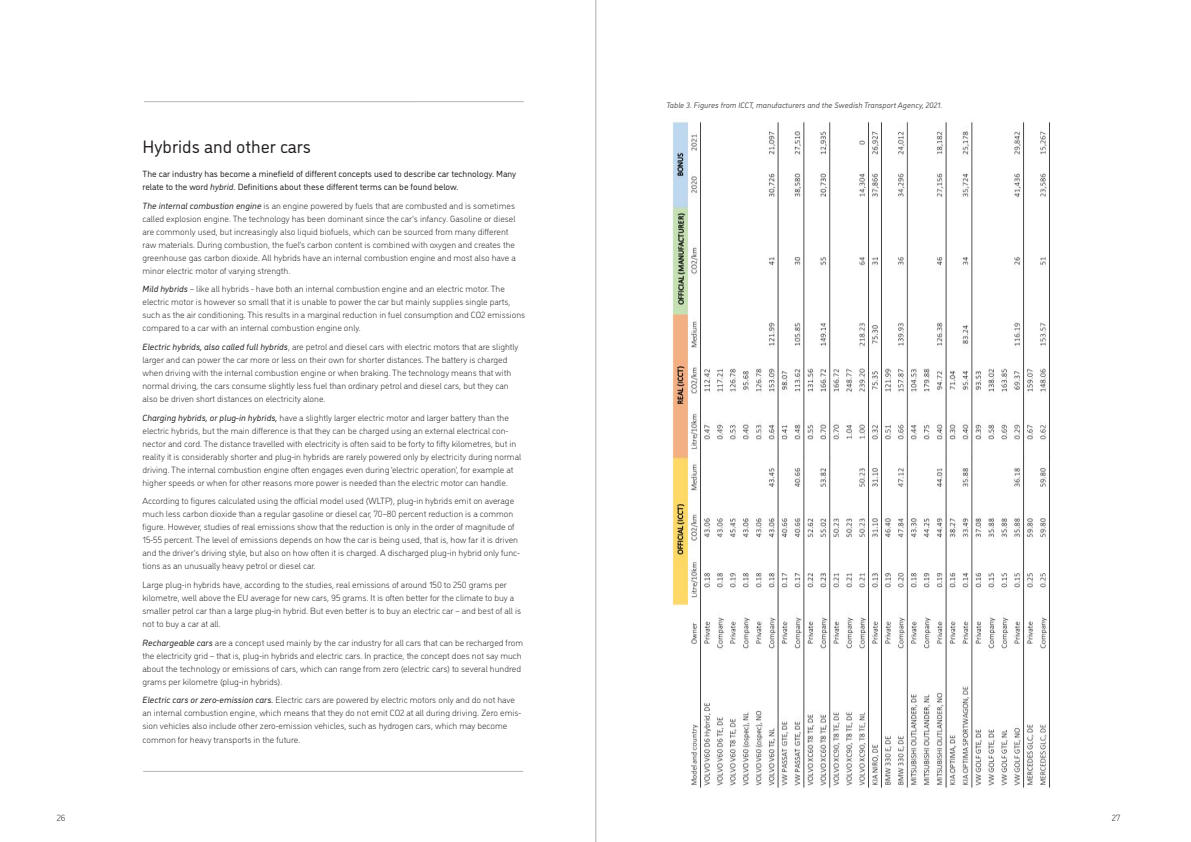
<style>
.page{position:relative;width:1191px;height:842px;background:#fff}
.page>*{position:absolute;margin:0;border:0;box-sizing:border-box;transform-origin:0 0}
.t1{font:18px "DI Nosaur";color:#231f20}
.bröd{font:300 9px/13px "DI Nosaur";color:#231f20}
.bröd-2{font:9px/13px "DI Nosaur";color:#231f20}
.bröd-3{font:italic 8px "DI Nosaur";color:#505050}
.s1{font-style:italic}
.s2{font-weight:400;font-style:italic}
</style>
<div class="page">
<hr style="left:144px;top:101px;width:380px;height:1px;background:#b4b4b4">
<hr style="left:143px;top:771px;width:380px;height:1px;background:#b4b4b4">
<hr style="left:595px;top:0;width:1px;height:842px;background:#aaadad">
<img style="left:672px;top:121px;width:378px;height:668px">
<p class="t1" style="left:142px;top:133px;width:170px">Hybrids and other cars</p>
<p class="bröd-2" style="left:142px;top:167px;width:375px">The car industry has become a minefield of different concepts used to describe car technology. Many relate to the word <span class="s1">hybrid</span>. Definitions about these different terms can be found below.</p>
<p class="bröd" style="left:142px;top:198px;width:375px"><span class="s2">The internal combustion engine</span> is an engine powered by fuels that are combusted and is sometimes called explosion engine. The technology has been dominant since the car’s infancy. Gasoline or diesel are commonly used, but increasingly also liquid biofuels, which can be sourced from many different raw materials. During combustion, the fuel’s carbon content is combined with oxygen and creates the greenhouse gas carbon dioxide. All hybrids have an internal combustion engine and most also have a minor electric motor of varying strength.</p>
<p class="bröd" style="left:142px;top:282px;width:384px"><span class="s2">Mild hybrids</span> – like all hybrids - have both an internal combustion engine and an electric motor. The electric motor is however so small that it is unable to power the car but mainly supplies single parts, such as the air conditioning. This results in a marginal reduction in fuel consumption and CO2 emissions compared to a car with an internal combustion engine only.</p>
<p class="bröd" style="left:142px;top:340px;width:377px"><span class="s2">Electric hybrids, also called full hybrids</span>, are petrol and diesel cars with electric motors that are slightly larger and can power the car more or less on their own for shorter distances. The battery is charged when driving with the internal combustion engine or when braking. The technology means that with normal driving, the cars consume slightly less fuel than ordinary petrol and diesel cars, but they can also be driven short distances on electricity alone.</p>
<p class="bröd" style="left:142px;top:410px;width:380px"><span class="s2">Charging hybrids, or plug-in hybrids,</span> have a slightly larger electric motor and larger battery than the electric hybrids, but the main difference is that they can be charged using an external electrical con&shy;nector and cord. The distance travelled with electricity is often said to be forty to fifty kilometres, but in reality it is considerably shorter and plug-in hybrids are rarely powered only by electricity during normal driving. The internal combustion engine often engages even during ‘electric operation’, for example at higher speeds or when for other reasons more power is needed than the electric motor can handle.</p>
<p class="bröd" style="left:142px;top:494px;width:379px">According to figures calculated using the official model used (WLTP), plug-in hybrids emit on average much less carbon dioxide than a regular gasoline or diesel car, 70–80 percent reduction is a common figure. However, studies of real emissions show that the reduction is only in the order of magnitude of 15-55 percent. The level of emissions depends on how the car is being used, that is, how far it is driven and the driver’s driving style, but also on how often it is charged. A discharged plug-in hybrid only func&shy;tions as an unusually heavy petrol or diesel car.</p>
<p class="bröd" style="left:142px;top:578px;width:380px">Large plug-in hybrids have, according to the studies, real emissions of around 150 to 250 grams per kilometre, well above the EU average for new cars, 95 grams. It is often better for the climate to buy a smaller petrol car than a large plug-in hybrid. But even better is to buy an electric car – and best of all is not to buy a car at all.</p>
<p class="bröd" style="left:142px;top:635px;width:382px"><span class="s2">Rechargeable cars</span> are a concept used mainly by the car industry for all cars that can be recharged from the electricity grid – that is, plug-in hybrids and electric cars. In practice, the concept does not say much about the technology or emissions of cars, which can range from zero (electric cars) to several hundred grams per kilometre (plug-in hybrids).</p>
<p class="bröd" style="left:142px;top:693px;width:380px"><span class="s2">Electric cars or zero-emission cars.</span> Electric cars are powered by electric motors only and do not have an internal combustion engine, which means that they do not emit CO2 at all during driving. Zero emis&shy;sion vehicles also include other zero-emission vehicles, such as hydrogen cars, which may become</p>
<p class="bröd" style="left:142px;top:733px;width:159px">common for heavy transports in the future.</p>
<p class="bröd-3" style="left:666px;top:100px;width:277px">Table 3. Figures from ICCT, manufacturers and the Swedish Transport Agency, 2021.</p>
<p class="bröd" style="left:57px;top:811px;width:11px">26</p>
<p class="bröd" style="left:1111px;top:810px;width:10px">27</p>
</div>
